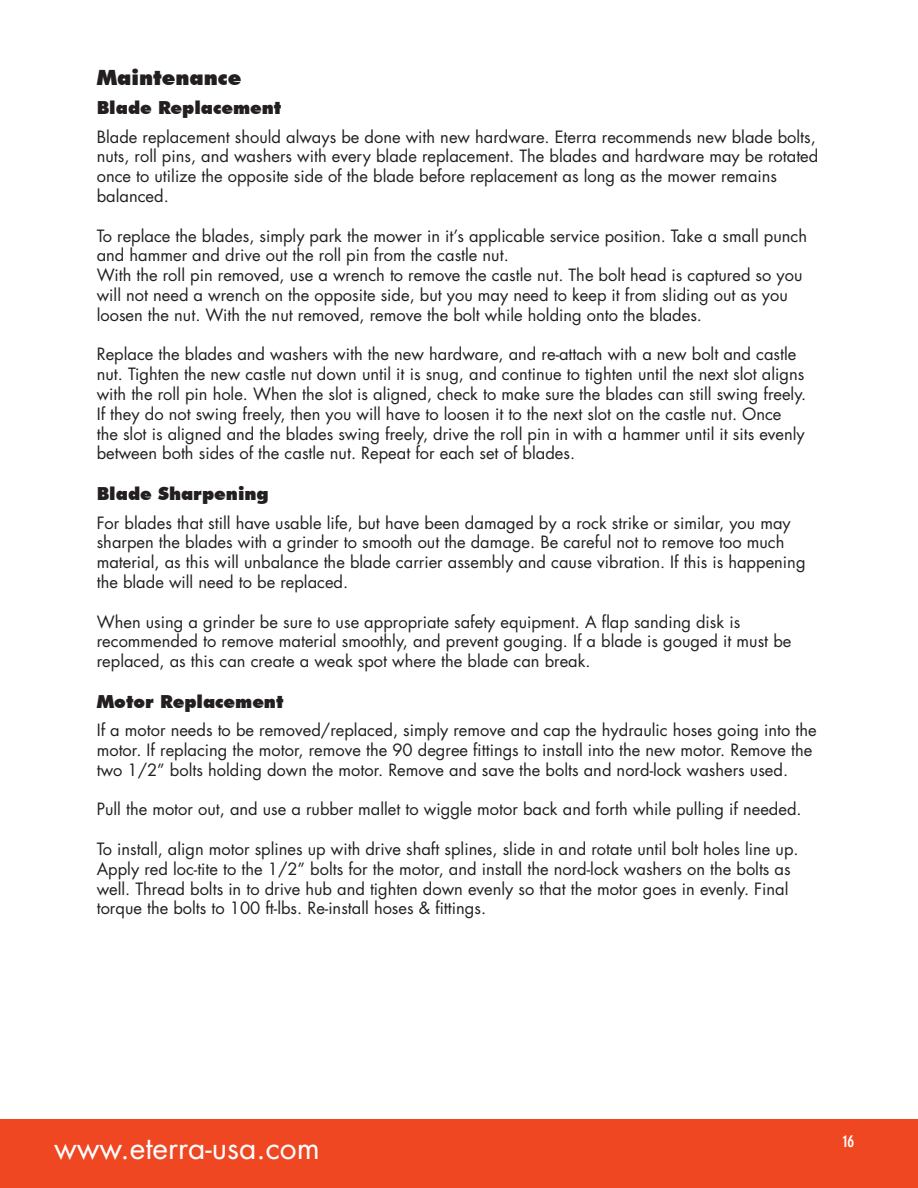
<style>
.page{position:relative;width:918px;height:1188px;background:#fff}
.page>*{position:absolute;margin:0;border:0;box-sizing:border-box;transform-origin:0 0}
.t1{font:30px "Futura Std";color:#fff}
.Sub_Header{font:900 21px "Futura BT";color:#231f20}
.Sub_Header_-_Non-TOC{font:900 18px "Futura BT";color:#231f20}
.t2{font:16.5px/19.8px "Futura Std";color:#231f20}
.t3{font:700 condensed 16.5px "DIN Neuzeit Grotesk Std";color:#fff}
</style>
<div class="page">
<div style="left:0;top:1119px;width:918px;height:69px;background:#ef4722"></div>
<p class="Sub_Header" style="left:97px;top:65px;width:146px">Maintenance</p>
<p class="Sub_Header_-_Non-TOC" style="left:97px;top:97px;width:186px">Blade Replacement</p>
<p class="t2" style="left:97px;top:127px;width:723px">Blade replacement should always be done with new hardware. Eterra recommends new blade bolts, nuts, roll pins, and washers with every blade replacement. The blades and hardware may be rotated once to utilize the opposite side of the blade before replacement as long as the mower remains balanced.</p>
<p class="t2" style="left:97px;top:226px;width:712px">To replace the blades, simply park the mower in it’s applicable service position. Take a small punch and hammer and drive out the roll pin from the castle nut.</p>
<p class="t2" style="left:97px;top:265px;width:707px">With the roll pin removed, use a wrench to remove the castle nut. The bolt head is captured so you will not need a wrench on the opposite side, but you may need to keep it from sliding out as you loosen the nut. With the nut removed, remove the bolt while holding onto the blades.</p>
<p class="t2" style="left:97px;top:345px;width:711px">Replace the blades and washers with the new hardware, and re-attach with a new bolt and castle nut. Tighten the new castle nut down until it is snug, and continue to tighten until the next slot aligns with the roll pin hole. When the slot is aligned, check to make sure the blades can still swing freely.<br>If they do not swing freely, then you will have to loosen it to the next slot on the castle nut. Once the slot is aligned and the blades swing freely, drive the roll pin in with a hammer until it sits evenly between both sides of the castle nut. Repeat for each set of blades.</p>
<p class="Sub_Header_-_Non-TOC" style="left:97px;top:483px;width:174px">Blade Sharpening</p>
<p class="t2" style="left:97px;top:513px;width:710px">For blades that still have usable life, but have been damaged by a rock strike or similar, you may sharpen the blades with a grinder to smooth out the damage. Be careful not to remove too much material, as this will unbalance the blade carrier assembly and cause vibration. If this is happening the blade will need to be replaced.</p>
<p class="t2" style="left:97px;top:612px;width:696px">When using a grinder be sure to use appropriate safety equipment. A flap sanding disk is recommended to remove material smoothly, and prevent gouging. If a blade is gouged it must be replaced, as this can create a weak spot where the blade can break.</p>
<p class="Sub_Header_-_Non-TOC" style="left:97px;top:691px;width:188px">Motor Replacement</p>
<p class="t2" style="left:97px;top:720px;width:722px">If a motor needs to be removed/replaced, simply remove and cap the hydraulic hoses going into the motor. If replacing the motor, remove the 90 degree fittings to install into the new motor. Remove the two 1/2” bolts holding down the motor. Remove and save the bolts and nord-lock washers used.</p>
<p class="t2" style="left:97px;top:800px;width:706px">Pull the motor out, and use a rubber mallet to wiggle motor back and forth while pulling if needed.</p>
<p class="t2" style="left:97px;top:839px;width:703px">To install, align motor splines up with drive shaft splines, slide in and rotate until bolt holes line up.<br>Apply red loc-tite to the 1/2” bolts for the motor, and install the nord-lock washers on the bolts as well. Thread bolts in to drive hub and tighten down evenly so that the motor goes in evenly. Final torque the bolts to 100 ft-lbs. Re-install hoses &amp; fittings.</p>
<h1 class="t1" style="left:54px;top:1129px;width:267px">www.eterra-usa.com</h1>
<p class="t3" style="left:843px;top:1131px;width:13px">16</p>
</div>
